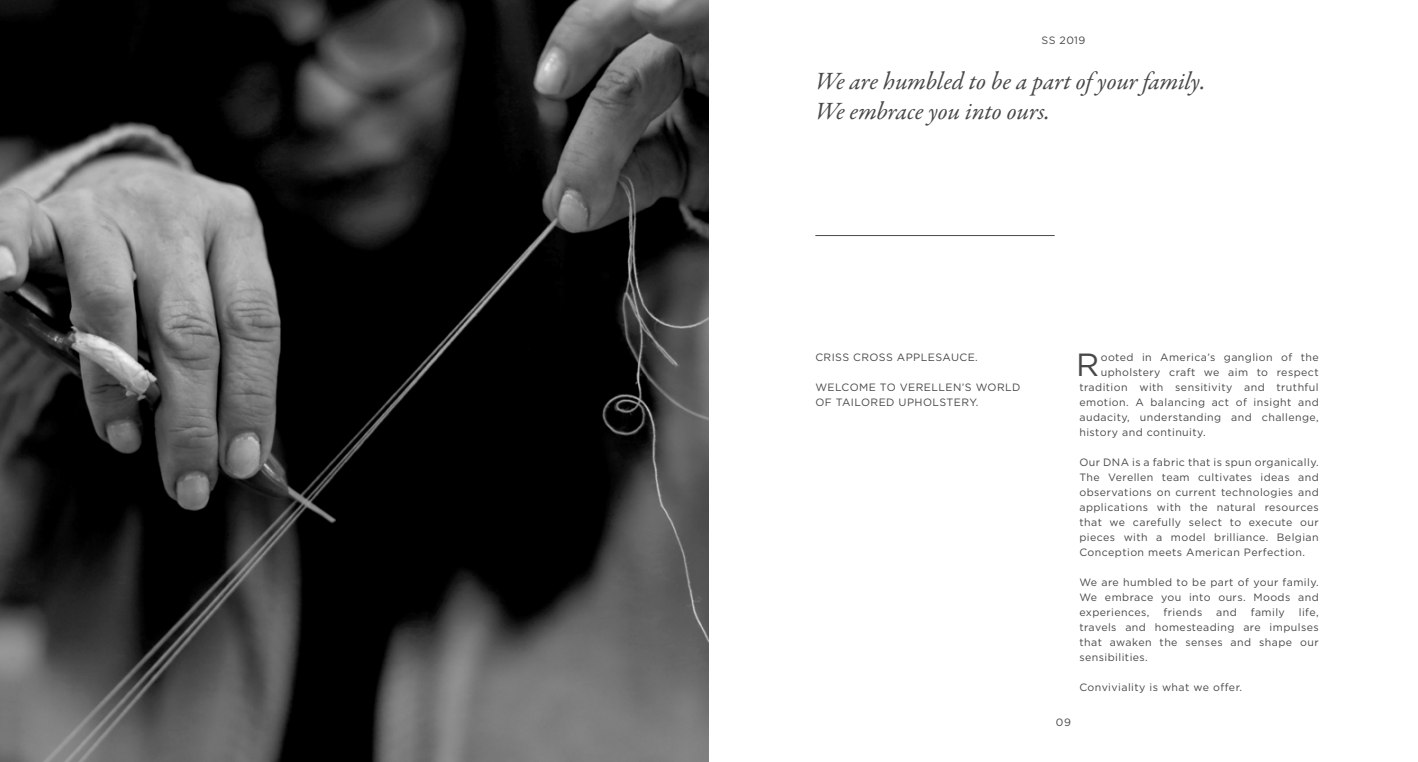
<style>
.page{position:relative;width:1418px;height:762px;background:#fff}
.page>*{position:absolute;margin:0;border:0;box-sizing:border-box;transform-origin:0 0}
.t1{font:32px "Gotham HTF";color:#484848}
.t2{font:italic 25px/30px "Garamond Premr Pro";letter-spacing:-.005em;color:#484848}
.t3{font:10.62px/15px "Gotham HTF";letter-spacing:.04em;color:#484848;text-align:justify}
</style>
<div class="page">
<hr style="left:815px;top:235px;width:239px;height:1px;background:#484848">
<img style="left:0;top:0;width:709px;height:762px">
<p class="t3" style="left:1041px;top:33px;width:45px">SS 2019</p>
<h2 class="t2" style="left:815px;top:67px;width:392px">We are humbled to be a part of your family.<br>We embrace you into ours.</h2>
<p class="t3" style="left:815px;top:350px;width:164px">CRISS CROSS APPLESAUCE.</p>
<p class="t3" style="left:815px;top:380px;width:206px">WELCOME TO VERELLEN’S WORLD<br>OF TAILORED UPHOLSTERY.</p>
<h1 class="t1" style="left:1076px;top:347px;width:25px">R</h1>
<p class="t3" style="left:1100px;top:350px;width:219px">ooted in America’s ganglion of the</p>
<p class="t3" style="left:1100px;top:365px;width:219px">upholstery craft we aim to respect</p>
<p class="t3" style="left:1079px;top:380px;width:241px">tradition with sensitivity and truthful</p>
<p class="t3" style="left:1079px;top:395px;width:241px">emotion. A balancing act of insight and</p>
<p class="t3" style="left:1079px;top:410px;width:241px">audacity, understanding and challenge,</p>
<p class="t3" style="left:1079px;top:425px;width:128px">history and continuity.</p>
<p class="t3" style="left:1079px;top:455px;width:241px">Our DNA is a fabric that is spun organically.<br>The Verellen team cultivates ideas and observations on current technologies and applications with the natural resources that we carefully select to execute our pieces with a model brilliance. Belgian Conception meets American Perfection.</p>
<p class="t3" style="left:1079px;top:575px;width:241px">We are humbled to be part of your family.<br>We embrace you into ours. Moods and experiences,</p>
<p class="t3" style="left:1079px;top:605px;width:241px;text-indent:219px">life, travels and homesteading are impulses that awaken the senses and shape our sensibilities.</p>
<p class="t3" style="left:1079px;top:680px;width:164px">Conviviality is what we offer.</p>
<p class="t3" style="left:1163px;top:605px;width:40px">friends</p>
<p class="t3" style="left:1216px;top:605px;width:22px">and</p>
<p class="t3" style="left:1250px;top:605px;width:35px">family</p>
<p class="t3" style="left:1055px;top:714px;width:17px">09</p>
</div>
